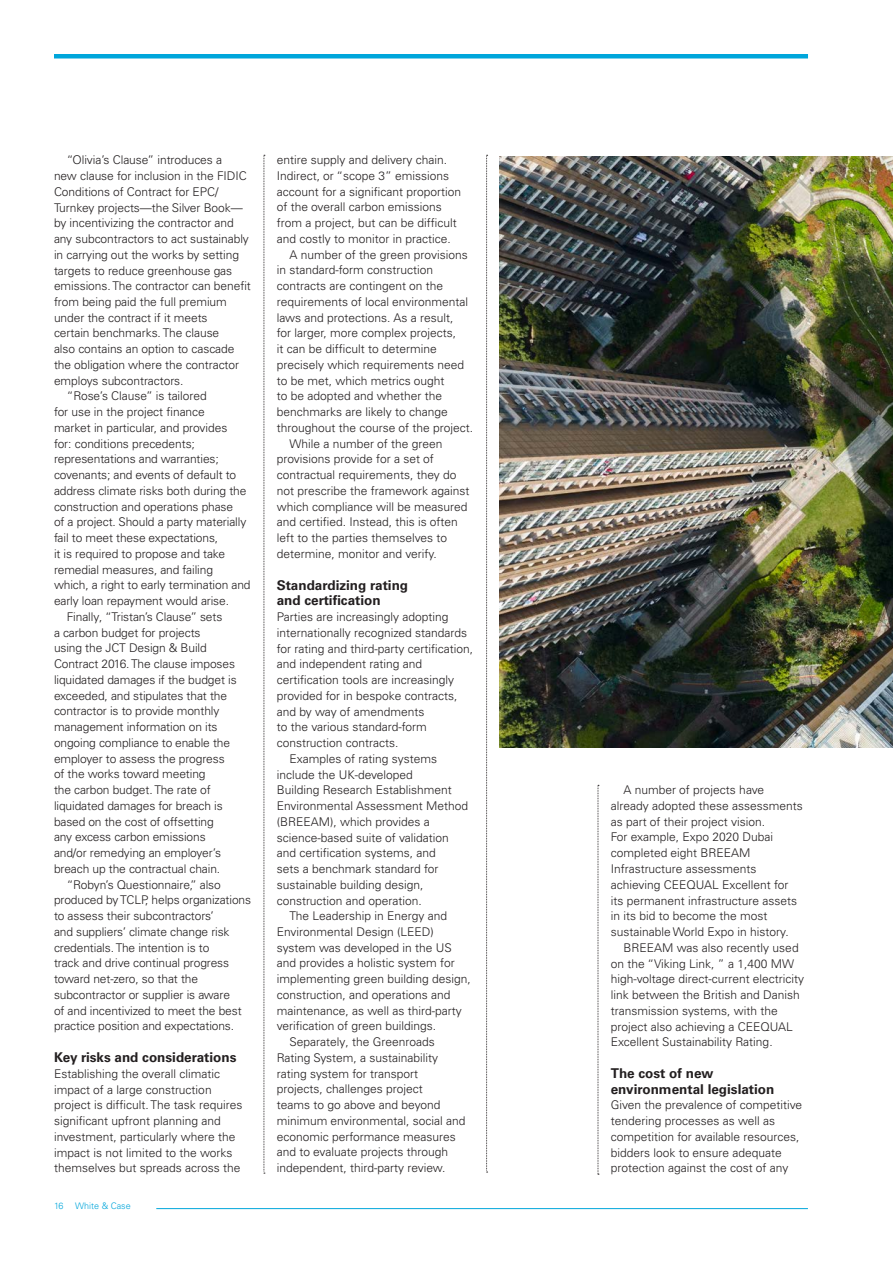
<style>
.page{position:relative;width:893px;height:1263px;background:#fff}
.page>*{position:absolute;margin:0;border:0;box-sizing:border-box;transform-origin:0 0}
.GENERAL_-_Subhead{font:700 13.5px/15.8px "Univers LT Pro 65";color:#231f20}
.GENERAL_-_Body_Copy_-_Indent{font:300 12px/15.8px "Univers LT Pro 45";letter-spacing:-.005em;color:#231f20}
.GENERAL_-_Body_Copy_-_No_Indent___No_Dro{font:300 12px/15.8px "Univers LT Pro 45";color:#231f20}
.t1{font:300 9px "Univers LT Pro 45";color:#00a6db}
</style>
<div class="page">
<hr style="left:156px;top:1208px;width:652px;height:1px;background:#00a6db">
<div style="left:54px;top:54px;width:754px;height:5px;background:#00a6db"></div>
<img style="left:499px;top:156px;width:394px;height:591px">
<svg style="left:264px;top:155px;width:1px;height:1019px"></svg>
<svg style="left:486px;top:155px;width:2px;height:1018px"></svg>
<svg style="left:598px;top:785px;width:1px;height:390px"></svg>
<p class="GENERAL_-_Body_Copy_-_Indent" style="left:54px;top:152px;width:198px;text-indent:13px">“Olivia’s Clause” introduces a<br>new clause for inclusion in the FIDIC Conditions of Contract for EPC/ Turnkey projects—the Silver Book— by incentivizing the contractor and any subcontractors to act sustainably in carrying out the works by setting targets to reduce greenhouse gas emissions. The contractor can benefit from being paid the full premium under the contract if it meets<br>certain benchmarks. The clause<br>also contains an option to cascade the obligation where the contractor employs subcontractors.</p>
<p class="GENERAL_-_Body_Copy_-_Indent" style="left:54px;top:388px;width:198px;text-indent:13px">“Rose’s Clause” is tailored<br>for use in the project finance<br>market in particular, and provides<br>for: conditions precedents; representations and warranties; covenants; and events of default to address climate risks both during the construction and operations phase<br>of a project. Should a party materially fail to meet these expectations,<br>it is required to propose and take remedial measures, and failing which, a right to early termination and early loan repayment would arise.</p>
<p class="GENERAL_-_Body_Copy_-_Indent" style="left:54px;top:609px;width:184px;text-indent:13px">Finally, “Tristan’s Clause” sets<br>a carbon budget for projects<br>using the JCT Design &amp; Build<br>Contract 2016. The clause imposes liquidated damages if the budget is exceeded, and stipulates that the contractor is to provide monthly management information on its ongoing compliance to enable the employer to assess the progress of the works toward meeting<br>the carbon budget. The rate of liquidated damages for breach is based on the cost of offsetting<br>any excess carbon emissions and/or remedying an employer’s breach up the contractual chain.</p>
<p class="GENERAL_-_Body_Copy_-_Indent" style="left:54px;top:876px;width:199px;text-indent:13px">“Robyn’s Questionnaire,” also produced by TCLP, helps organizations to assess their subcontractors’<br>and suppliers’ climate change risk credentials. The intention is to<br>track and drive continual progress toward net-zero, so that the subcontractor or supplier is aware<br>of and incentivized to meet the best practice position and expectations.</p>
<p class="GENERAL_-_Subhead" style="left:54px;top:1049px;width:184px">Key risks and considerations</p>
<p class="GENERAL_-_Body_Copy_-_No_Indent___No_Dro" style="left:54px;top:1066px;width:190px">Establishing the overall climatic impact of a large construction project is difficult. The task requires significant upfront planning and investment, particularly where the impact is not limited to the works themselves but spreads across the</p>
<p class="t1" style="left:54px;top:1200px;width:11px">16</p>
<p class="t1" style="left:75px;top:1200px;width:57px">White &amp; Case</p>
<p class="GENERAL_-_Body_Copy_-_No_Indent___No_Dro" style="left:277px;top:152px;width:186px">entire supply and delivery chain.<br>Indirect, or “scope 3” emissions account for a significant proportion of the overall carbon emissions from a project, but can be difficult and costly to monitor in practice.</p>
<p class="GENERAL_-_Body_Copy_-_Indent" style="left:277px;top:247px;width:198px;text-indent:13px">A number of the green provisions in standard-form construction contracts are contingent on the requirements of local environmental laws and protections. As a result,<br>for larger, more complex projects,<br>it can be difficult to determine precisely which requirements need to be met, which metrics ought<br>to be adopted and whether the benchmarks are likely to change throughout the course of the project.</p>
<p class="GENERAL_-_Body_Copy_-_Indent" style="left:277px;top:435px;width:194px;text-indent:13px">While a number of the green provisions provide for a set of contractual requirements, they do not prescribe the framework against which compliance will be measured and certified. Instead, this is often left to the parties themselves to determine, monitor and verify.</p>
<p class="GENERAL_-_Subhead" style="left:277px;top:577px;width:133px">Standardizing rating and certification</p>
<p class="GENERAL_-_Body_Copy_-_No_Indent___No_Dro" style="left:277px;top:609px;width:198px">Parties are increasingly adopting internationally recognized standards for rating and third-party certification, and independent rating and certification tools are increasingly provided for in bespoke contracts, and by way of amendments<br>to the various standard-form construction contracts.</p>
<p class="GENERAL_-_Body_Copy_-_Indent" style="left:277px;top:751px;width:193px;text-indent:13px">Examples of rating systems include the UK-developed<br>Building Research Establishment<br>Environmental Assessment Method (BREEAM), which provides a science-based suite of validation and certification systems, and<br>sets a benchmark standard for sustainable building design, construction and operation.</p>
<p class="GENERAL_-_Body_Copy_-_Indent" style="left:277px;top:908px;width:196px;text-indent:13px">The Leadership in Energy and Environmental Design (LEED) system was developed in the US and provides a holistic system for implementing green building design, construction, and operations and maintenance, as well as third-party verification of green buildings.</p>
<p class="GENERAL_-_Body_Copy_-_Indent" style="left:277px;top:1034px;width:190px;text-indent:13px">Separately, the Greenroads<br>Rating System, a sustainability rating system for transport projects, challenges project<br>teams to go above and beyond minimum environmental, social and economic performance measures and to evaluate projects through independent, third-party review.</p>
<p class="GENERAL_-_Body_Copy_-_Indent" style="left:611px;top:782px;width:194px;text-indent:13px">A number of projects have already adopted these assessments as part of their project vision.<br>For example, Expo 2020 Dubai completed eight BREEAM<br>Infrastructure assessments achieving CEEQUAL Excellent for its permanent infrastructure assets in its bid to become the most sustainable World Expo in history.</p>
<p class="GENERAL_-_Body_Copy_-_Indent" style="left:611px;top:940px;width:195px;text-indent:13px">BREEAM was also recently used on the “Viking Link, ” a 1,400 MW high-voltage direct-current electricity link between the British and Danish transmission systems, with the project also achieving a CEEQUAL Excellent Sustainability Rating.</p>
<p class="GENERAL_-_Subhead" style="left:611px;top:1065px;width:165px">The cost of new environmental legislation</p>
<p class="GENERAL_-_Body_Copy_-_No_Indent___No_Dro" style="left:611px;top:1097px;width:193px">Given the prevalence of competitive tendering processes as well as competition for available resources, bidders look to ensure adequate protection against the cost of any</p>
</div>
